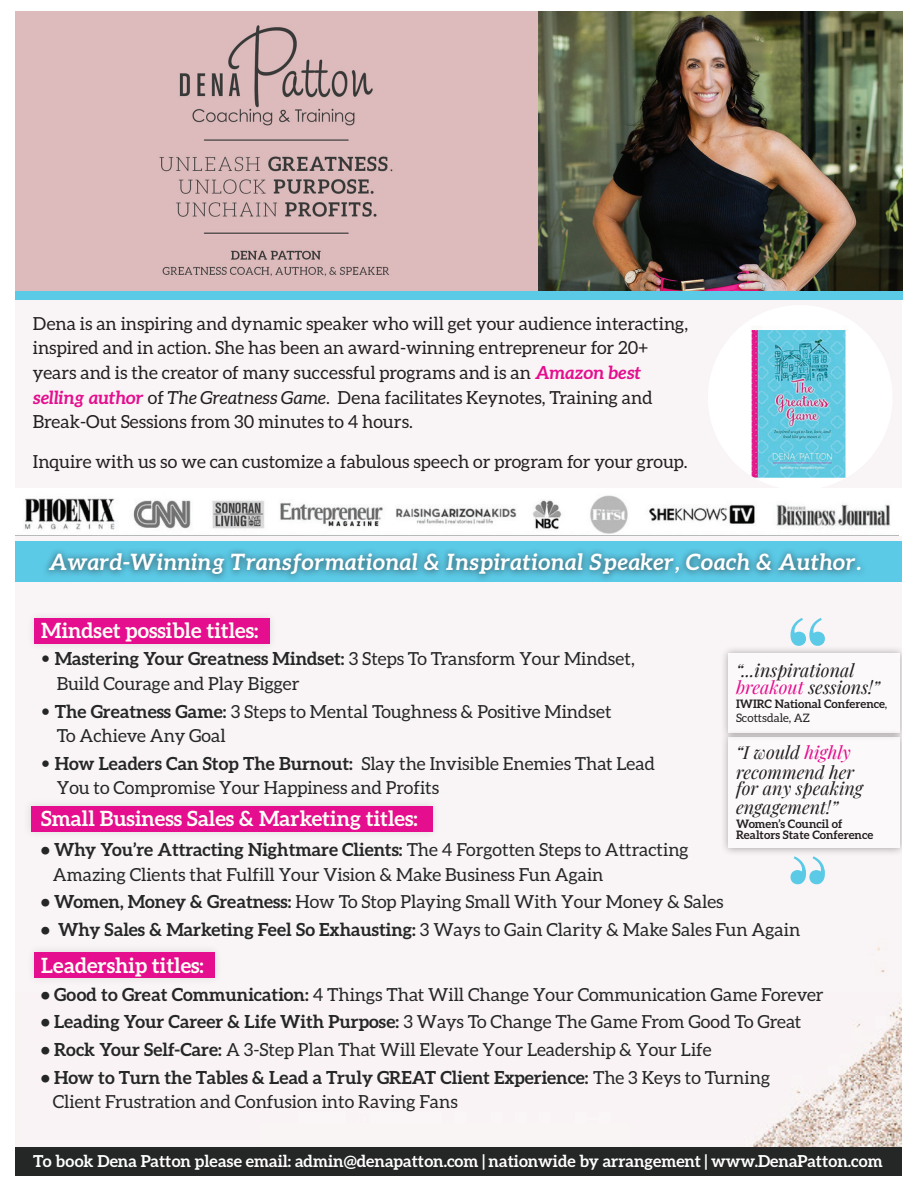
<style>
.page{position:relative;width:918px;height:1188px;background:#fff}
.page>*{position:absolute;margin:0;border:0;box-sizing:border-box;transform-origin:0 0}
.t1{font:italic 700 22.5px "Aleo";letter-spacing:.02em;color:#fff}
.t2{font:700 21px "Aleo";color:#fffef6}
.t3{font:18px/24.6px "Aleo";color:#252626}
.t4{font:18px/24.6px "Aleo";color:#231f20}
.t5{font:700 18px "Aleo";color:#252626}
.t6{font:italic 18px/17.5px "Playfair Display";color:#231f20}
.t7{font:700 16.5px "Aleo";color:#fff}
.t8{font:700 11.7px/14px "Aleo";color:#231f20}
.s1{font-weight:700;font-style:italic;color:#e40e8e}
.s2{font-style:italic}
.s3{font-family:"Avenir Next"}
.s4{font-weight:700}
.s5{font-weight:400}
.s6{color:#e40e8e}
</style>
<div class="page">
<div style="left:15px;top:300px;width:887px;height:848px;background:#f9f4f5"></div>
<div style="left:260px;top:1123px;width:371px;height:43px;background:#f9f5f5"></div>
<div style="left:14px;top:1148px;width:889px;height:28px;background:#252626"></div>
<div style="left:26px;top:610px;width:251px;height:42px;background:#f4eff0"></div>
<div style="left:34px;top:618px;width:235px;height:26px;background:#e40e8e"></div>
<div style="left:23px;top:798px;width:418px;height:42px;background:#f4eff0"></div>
<div style="left:31px;top:806px;width:401px;height:26px;background:#e40e8e"></div>
<div style="left:14px;top:542px;width:894px;height:40px;background:#5bcae7"></div>
<div style="left:42px;top:546px;width:825px;height:36px;background:#231f20;opacity:.77"></div>
<img style="left:15px;top:488px;width:883px;height:48px">
<div style="left:708px;top:305px;width:185px;height:185px;background:#fff;border-radius:50%"></div>
<img style="left:729px;top:305px;width:142px;height:185px">
<div style="left:720px;top:645px;width:188px;height:96px;background:#231f20;opacity:.75"></div>
<div style="left:728px;top:653px;width:172px;height:80px;background:#fff"></div>
<div style="left:720px;top:729px;width:188px;height:127px;background:#231f20;opacity:.75"></div>
<div style="left:728px;top:737px;width:172px;height:111px;background:#fff"></div>
<div style="left:903px;top:0;width:15px;height:1188px;background:#fff"></div>
<img style="left:538px;top:12px;width:365px;height:280px">
<img style="left:15px;top:12px;width:523px;height:280px">
<div style="left:14px;top:292px;width:889px;height:8px;background:#5bcae7"></div>
<div style="left:26px;top:944px;width:197px;height:42px;background:#f4eff0"></div>
<div style="left:34px;top:952px;width:181px;height:26px;background:#e40e8e"></div>
<svg style="left:791px;top:618px;width:34px;height:28px"></svg>
<svg style="left:791px;top:856px;width:34px;height:28px"></svg>
<p class="t4" style="left:33px;top:311px;width:657px">Dena is an inspiring and dynamic speaker who will get your audience interacting, inspired and in action. She has been an award-winning entrepreneur for 20+ years and is the creator of many successful programs and is an <span class="s1">Amazon best selling author</span> of <span class="s2">The Greatness Game</span>. Dena facilitates Keynotes, Training and Break-Out Sessions from 30 minutes to 4 hours.</p>
<p class="t4" style="left:33px;top:449px;width:656px">Inquire with us so we can customize a fabulous speech or program for your group.</p>
<p class="t1" style="left:49px;top:549px;width:814px">Award-Winning Transformational &amp; Inspirational Speaker, Coach &amp; Author.</p>
<p class="t2" style="left:41px;top:618px;width:219px">Mindset possible titles:</p>
<p class="t3" style="left:57px;top:647px;width:580px;text-indent:-15px"><span class="s3">•</span> <span class="s4">Mastering Your Greatness Mindset:</span> 3 Steps To Transform Your Mindset,<br>Build Courage and Play Bigger</p>
<p class="t3" style="left:57px;top:699px;width:556px;text-indent:-15px"><span class="s3">•</span> <span class="s4">The Greatness Game:</span> 3 Steps to Mental Toughness &amp; Positive Mindset<br>To Achieve Any Goal</p>
<p class="t3" style="left:57px;top:751px;width:600px;text-indent:-15px"><span class="s3">•</span> <span class="s4">How Leaders Can Stop The Burnout:</span> Slay the Invisible Enemies That Lead<br>You to Compromise Your Happiness and Profits</p>
<p class="t2" style="left:41px;top:806px;width:378px">Small Business Sales &amp; Marketing titles:</p>
<p class="t3" style="left:53px;top:837px;width:637px;text-indent:-12px"><span class="s4">• Why You’re Attracting Nightmare Clients:</span> The 4 Forgotten Steps to Attracting<br>Amazing Clients that Fulfill Your Vision &amp; Make Business Fun Again</p>
<p class="t3" style="left:41px;top:890px;width:684px"><span class="s4">• Women, Money &amp; Greatness:</span> How To Stop Playing Small With Your Money &amp; Sales</p>
<p class="t5" style="left:41px;top:919px;width:761px">• Why Sales &amp; Marketing Feel So Exhausting: <span class="s5">3 Ways to Gain Clarity &amp; Make Sales Fun Again</span></p>
<p class="t2" style="left:41px;top:954px;width:164px">Leadership titles:</p>
<p class="t3" style="left:41px;top:982px;width:784px"><span class="s4">• Good to Great Communication:</span> 4 Things That Will Change Your Communication Game Forever</p>
<p class="t5" style="left:41px;top:1012px;width:762px">• Leading Your Career &amp; Life With Purpose: <span class="s5">3 Ways To Change The Game From Good To Great</span></p>
<p class="t3" style="left:41px;top:1037px;width:672px"><span class="s4">• Rock Your Self-Care:</span> A 3-Step Plan That Will Elevate Your Leadership &amp; Your Life</p>
<p class="t3" style="left:53px;top:1065px;width:719px;text-indent:-12px"><span class="s4">• How to Turn the Tables &amp; Lead a Truly GREAT Client Experience:</span> The 3 Keys to Turning<br>Client Frustration and Confusion into Raving Fans</p>
<p class="t6" style="left:736px;top:660px;width:146px">“...inspirational <span class="s6">breakout</span> sessions!”</p>
<p class="t8" style="left:736px;top:697px;width:153px">IWIRC National Conference<span class="s5">,<br>Scottsdale, AZ</span></p>
<p class="t6" style="left:736px;top:742px;width:120px;line-height:19.4px">“I would <span class="s6">highly </span>recommend her</p>
<p class="t6" style="left:736px;top:778px;width:128px;line-height:18.6px">for any speaking engagement!”</p>
<p class="t8" style="left:736px;top:818px;width:139px;line-height:10.9px">Women’s Council of<br>Realtors State Conference</p>
<p class="t7" style="left:33px;top:1151px;width:851px">To book Dena Patton please email: admin@denapatton.com | nationwide by arrangement | www.DenaPatton.com</p>
</div>
